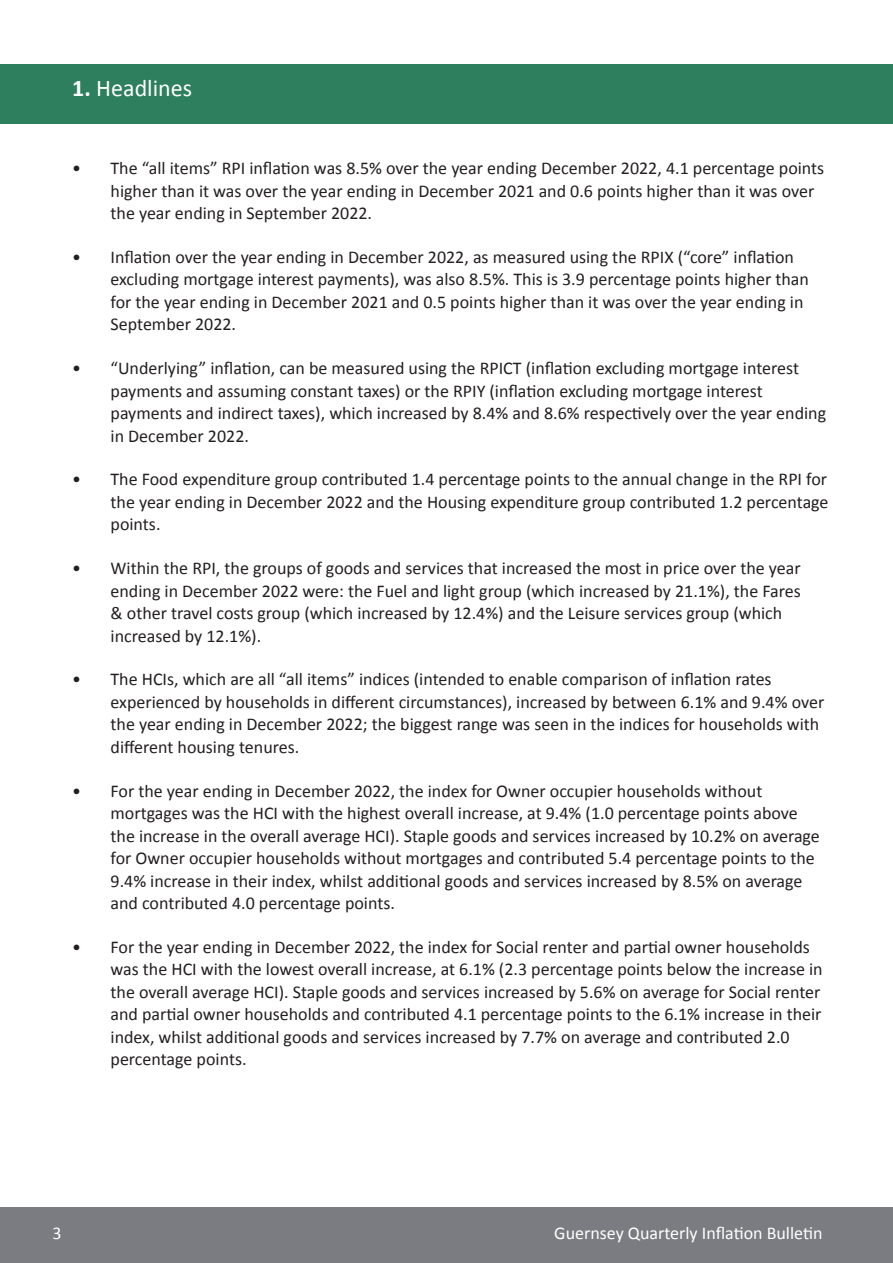
<style>
.page{position:relative;width:893px;height:1263px;background:#fff}
.page>*{position:absolute;margin:0;border:0;box-sizing:border-box;transform-origin:0 0}
.Heading_One{font:24px "Calibri";color:#fff}
.t1{font:18px/22.5px "Calibri";color:#231f20}
.t2{font:18px "Calibri";color:#fff}
.s1{font-weight:700}
</style>
<div class="page">
<div style="left:0;top:1208px;width:893px;height:55px;background:#7a7c81"></div>
<div style="left:0;top:64px;width:893px;height:59px;background:#2d7f5d"></div>
<p class="Heading_One" style="left:72px;top:72px;width:121px"><span class="s1">1.</span> Headlines</p>
<p class="t1" style="left:111px;top:156px;width:715px;text-indent:-38px">• The “all items” RPI inflation was 8.5% over the year ending December 2022, 4.1 percentage points higher than it was over the year ending in December 2021 and 0.6 points higher than it was over the year ending in September 2022.</p>
<p class="t1" style="left:111px;top:245px;width:700px;text-indent:-38px">• Inflation over the year ending in December 2022, as measured using the RPIX (“core” inflation excluding mortgage interest payments), was also 8.5%. This is 3.9 percentage points higher than for the year ending in December 2021 and 0.5 points higher than it was over the year ending in September 2022.</p>
<p class="t1" style="left:111px;top:356px;width:717px;text-indent:-38px">• “Underlying” inflation, can be measured using the RPICT (inflation excluding mortgage interest payments and assuming constant taxes) or the RPIY (inflation excluding mortgage interest payments and indirect taxes), which increased by 8.4% and 8.6% respectively over the year ending in December 2022.</p>
<p class="t1" style="left:111px;top:468px;width:719px;text-align:justify;text-indent:-38px">• The Food expenditure group contributed 1.4 percentage points to the annual change in the RPI for the year ending in December 2022 and the Housing expenditure group contributed 1.2 percentage points.</p>
<p class="t1" style="left:111px;top:556px;width:692px;text-indent:-38px">• Within the RPI, the groups of goods and services that increased the most in price over the year ending in December 2022 were: the Fuel and light group (which increased by 21.1%), the Fares &amp; other travel costs group (which increased by 12.4%) and the Leisure services group (which increased by 12.1%).</p>
<p class="t1" style="left:111px;top:668px;width:715px;text-indent:-38px">• The HCIs, which are all “all items” indices (intended to enable comparison of inflation rates experienced by households in different circumstances), increased by between 6.1% and 9.4% over the year ending in December 2022; the biggest range was seen in the indices for households with different housing tenures.</p>
<p class="t1" style="left:111px;top:779px;width:711px;text-indent:-38px">• For the year ending in December 2022, the index for Owner occupier households without mortgages was the HCI with the highest overall increase, at 9.4% (1.0 percentage points above the increase in the overall average HCI). Staple goods and services increased by 10.2% on average for Owner occupier households without mortgages and contributed 5.4 percentage points to the 9.4% increase in their index, whilst additional goods and services increased by 8.5% on average and contributed 4.0 percentage points.</p>
<p class="t1" style="left:111px;top:935px;width:714px;text-indent:-38px">• For the year ending in December 2022, the index for Social renter and partial owner households was the HCI with the lowest overall increase, at 6.1% (2.3 percentage points below the increase in the overall average HCI). Staple goods and services increased by 5.6% on average for Social renter and partial owner households and contributed 4.1 percentage points to the 6.1% increase in their index, whilst additional goods and services increased by 7.7% on average and contributed 2.0 percentage points.</p>
<p class="t2" style="left:52px;top:1220px;width:11px">3</p>
<p class="t2" style="left:554px;top:1220px;width:270px">Guernsey Quarterly Inflation Bulletin</p>
</div>
